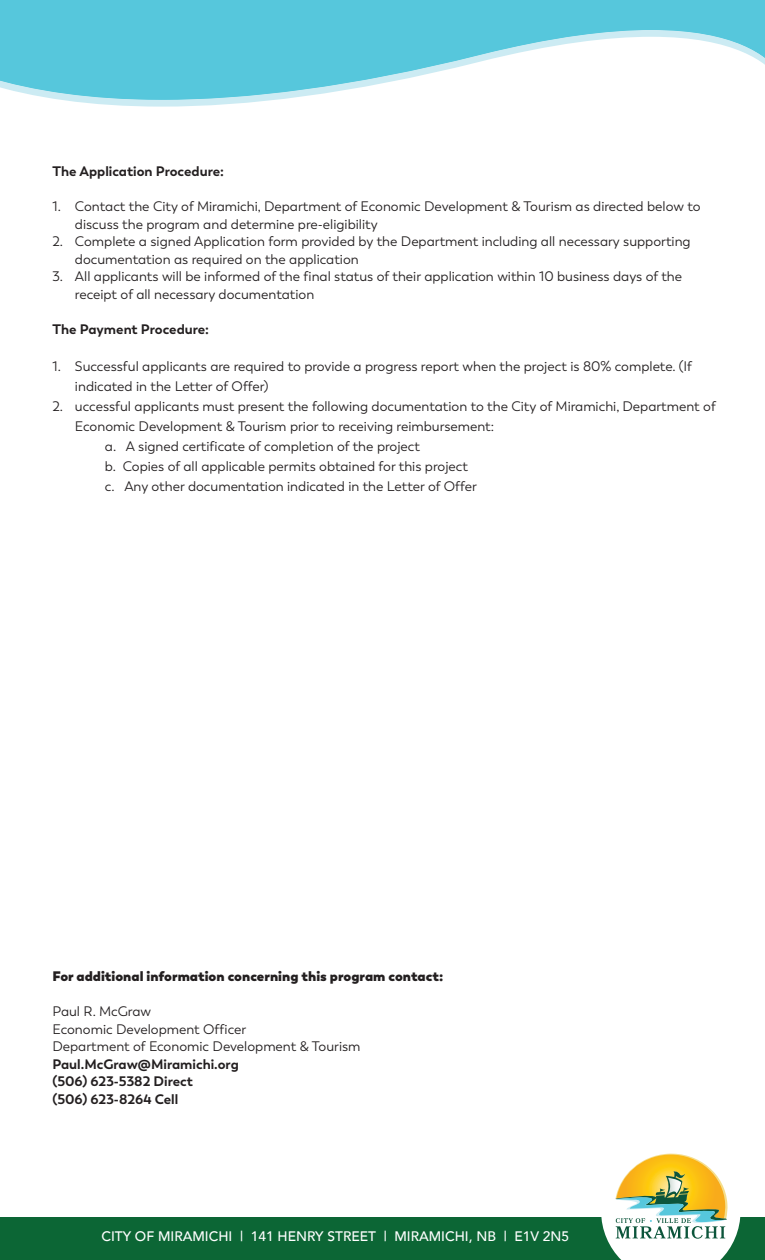
<style>
.page{position:relative;width:765px;height:1260px;background:#fff}
.page>*{position:absolute;margin:0;border:0;box-sizing:border-box;transform-origin:0 0}
.t1{font:13.75px/17.5px "Trenda";color:#231f20}
.t2{font:700 13.75px/17.5px "Trenda";color:#231f20}
.t3{font:800 13.75px "Trenda";color:#231f20}
.t4{font:500 13.75px "Avenir";color:#fff}
</style>
<div class="page">
<svg style="left:64px;top:100px;width:208px;height:7px"></svg>
<svg style="left:0;top:0;width:765px;height:100px;fill:#56c7dc"></svg>
<div style="left:0;top:1217px;width:765px;height:43px;background:#0c6635"></div>
<svg style="left:601px;top:1153px;width:140px;height:107px"></svg>
<p class="t2" style="left:52px;top:163px;width:173px">The Application Procedure:</p>
<p class="t1" style="left:75px;top:198px;width:627px;text-indent:-22px">1. Contact the City of Miramichi, Department of Economic Development &amp; Tourism as directed below to discuss the program and determine pre-eligibility</p>
<p class="t1" style="left:75px;top:233px;width:617px;text-indent:-22px">2. Complete a signed Application form provided by the Department including all necessary supporting documentation as required on the application</p>
<p class="t1" style="left:75px;top:268px;width:609px;text-indent:-22px">3. All applicants will be informed of the final status of their application within 10 business days of the receipt of all necessary documentation</p>
<p class="t2" style="left:52px;top:320px;width:158px">The Payment Procedure:</p>
<p class="t1" style="left:75px;top:357px;width:619px;line-height:20px;text-indent:-22px">1. Successful applicants are required to provide a progress report when the project is 80% complete. (If indicated in the Letter of Offer)</p>
<p class="t1" style="left:52px;top:398px;width:665px">2. uccessful applicants must present the following documentation to the City of Miramichi, Department of</p>
<p class="t1" style="left:75px;top:418px;width:421px">Economic Development &amp; Tourism prior to receiving reimbursement:</p>
<p class="t1" style="left:105px;top:438px;width:317px">a. A signed certificate of completion of the project</p>
<p class="t1" style="left:105px;top:458px;width:364px">b. Copies of all applicable permits obtained for this project</p>
<p class="t1" style="left:105px;top:478px;width:373px">c. Any other documentation indicated in the Letter of Offer</p>
<p class="t3" style="left:52px;top:967px;width:392px">For additional information concerning this program contact:</p>
<p class="t1" style="left:52px;top:1003px;width:310px">Paul R. McGraw<br>Economic Development Officer<br>Department of Economic Development &amp; Tourism</p>
<p class="t2" style="left:52px;top:1055px;width:188px">Paul.McGraw@Miramichi.org (506) 623-5382 Direct<br>(506) 623-8264 Cell</p>
<p class="t4" style="left:101px;top:1225px;width:469px">CITY OF MIRAMICHI | 141 HENRY STREET | MIRAMICHI, NB | E1V 2N5</p>
</div>
